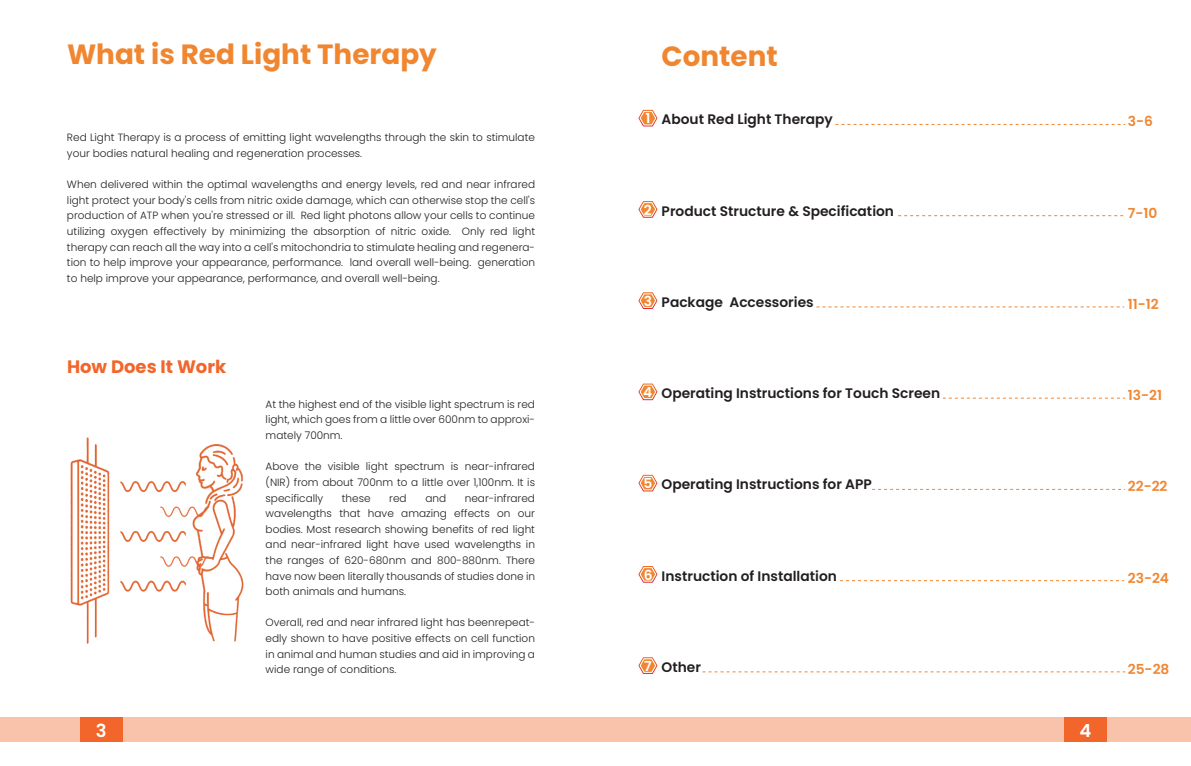
<style>
.page{position:relative;width:1191px;height:766px;background:#fff}
.page>*{position:absolute;margin:0;border:0;box-sizing:border-box;transform-origin:0 0}
.t1{font:700 27.75px "Poppins";color:#f08630}
.t2{font:700 18px "Poppins";color:#f2662c}
.t3{font:600 18px "Poppins";color:#fff}
.t4{font:600 13.8px "Poppins";color:#231f20}
.t5{font:600 13.8px "Poppins";color:#f08630}
.t6{font:300 10.5px/15.6px "Poppins";color:#231f20;text-align:justify}
.s1{color:#fff}
</style>
<div class="page">
<div style="left:0;top:717px;width:1191px;height:25px;background:#f9c2ab"></div>
<div style="left:80px;top:717px;width:42px;height:25px;background:#f2662c"></div>
<div style="left:1064px;top:717px;width:42px;height:25px;background:#f2662c"></div>
<img style="left:70px;top:437px;width:174px;height:206px">
<svg style="left:835px;top:124px;width:290px;height:1px"></svg>
<svg style="left:638px;top:110px;width:19px;height:16px"></svg>
<svg style="left:898px;top:215px;width:226px;height:1px"></svg>
<svg style="left:638px;top:201px;width:19px;height:16px"></svg>
<svg style="left:816px;top:306px;width:308px;height:1px"></svg>
<svg style="left:638px;top:292px;width:19px;height:17px"></svg>
<svg style="left:840px;top:580px;width:284px;height:1px"></svg>
<svg style="left:638px;top:566px;width:19px;height:16px"></svg>
<svg style="left:702px;top:671px;width:423px;height:1px"></svg>
<svg style="left:638px;top:657px;width:19px;height:16px"></svg>
<svg style="left:942px;top:397px;width:183px;height:1px"></svg>
<svg style="left:638px;top:383px;width:19px;height:17px"></svg>
<svg style="left:872px;top:489px;width:253px;height:1px"></svg>
<svg style="left:638px;top:474px;width:19px;height:17px"></svg>
<h1 class="t1" style="left:67px;top:39px;width:371px">What is Red Light Therapy</h1>
<p class="t6" style="left:67px;top:130px;width:469px">Red Light Therapy is a process of emitting light wavelengths through the skin to stimulate your bodies natural healing and regeneration processes.</p>
<p class="t6" style="left:67px;top:177px;width:469px">When delivered within the optimal wavelengths and energy levels, red and near infrared light protect your body's cells from nitric oxide damage, which can otherwise stop the cell's production of ATP when you're stressed or ill. Red light photons allow your cells to continue utilizing oxygen effectively by minimizing the absorption of nitric oxide. Only red light therapy can reach all the way into a cell's mitochondria to stimulate healing and regenera&shy;tion to help improve your appearance, performance. land overall well-being. generation to help improve your appearance, performance, and overall well-being.</p>
<h2 class="t2" style="left:67px;top:356px;width:161px">How Does It Work</h2>
<p class="t6" style="left:266px;top:396px;width:271px">At the highest end of the visible light spectrum is red light, which goes from a little over 600nm to approxi&shy;mately 700nm.</p>
<p class="t6" style="left:266px;top:458px;width:271px">Above the visible light spectrum is near-infrared (NIR) from about 700nm to a little over 1,100nm. It is specifically</p>
<p class="t6" style="left:266px;top:490px;width:271px;text-indent:199px">near-infrared wavelengths that have amazing effects on our bodies. Most research showing benefits of red light and near-infrared light have used wavelengths in the ranges of 620-680nm and 800-880nm. There have now been literally thousands of studies done in both animals and humans.</p>
<p class="t6" style="left:266px;top:615px;width:271px">Overall, red and near infrared light has beenrepeat&shy;edly shown to have positive effects on cell function in animal and human studies and aid in improving a wide range of conditions.</p>
<p class="t6" style="left:342px;top:490px;width:30px">these</p>
<p class="t6" style="left:389px;top:490px;width:19px">red</p>
<p class="t6" style="left:425px;top:490px;width:22px">and</p>
<h1 class="t1" style="left:661px;top:40px;width:118px">Content</h1>
<h3 class="t4" style="left:645px;top:112px;width:189px"><span class="s1">1</span> About Red Light Therapy</h3>
<h3 class="t5" style="left:1127px;top:113px;width:27px">3-6</h3>
<h3 class="t4" style="left:644px;top:203px;width:252px"><span class="s1">2</span> Product Structure &amp; Specification</h3>
<h3 class="t5" style="left:1127px;top:205px;width:31px">7-10</h3>
<h3 class="t4" style="left:644px;top:294px;width:171px"><span class="s1">3</span> Package Accessories</h3>
<h3 class="t5" style="left:1127px;top:296px;width:32px">11-12</h3>
<h3 class="t4" style="left:643px;top:385px;width:298px"><span class="s1">4</span> Operating Instructions for Touch Screen</h3>
<h3 class="t5" style="left:1127px;top:387px;width:36px">13-21</h3>
<h3 class="t4" style="left:643px;top:476px;width:230px"><span class="s1">5</span> Operating Instructions for APP</h3>
<h3 class="t5" style="left:1127px;top:478px;width:41px">22-22</h3>
<h3 class="t4" style="left:643px;top:567px;width:195px"><span class="s1">6</span> Instruction of Installation</h3>
<h3 class="t5" style="left:1127px;top:569px;width:43px">23-24</h3>
<h3 class="t4" style="left:644px;top:658px;width:58px"><span class="s1">7</span> Other</h3>
<h3 class="t5" style="left:1127px;top:660px;width:43px">25-28</h3>
<h2 class="t3" style="left:96px;top:719px;width:12px">3</h2>
<h2 class="t3" style="left:1079px;top:719px;width:13px">4</h2>
</div>
